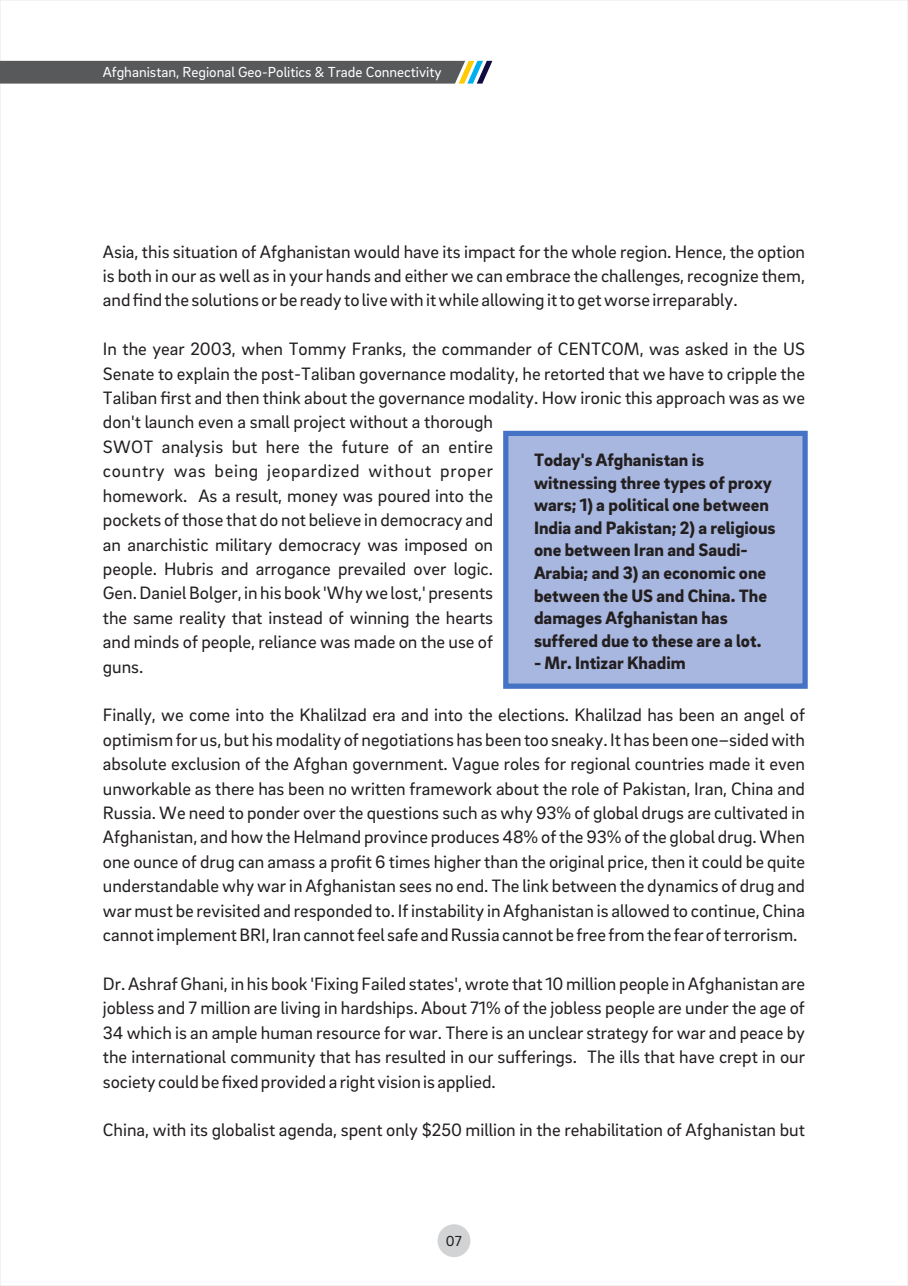
<style>
.page{position:relative;width:908px;height:1286px;background:#fff}
.page>*{position:absolute;margin:0;border:0;box-sizing:border-box;transform-origin:0 0}
.t1{font:18.38px/24.3px "Brix Sans";color:#231f20;text-align:justify}
.t2{font:900 18.38px/22.6px "Brix Sans";color:#231f20}
.t3{font:14.88px "Brix Sans";color:#fff}
.t4{font:14.88px "Brix Sans";color:#231f20}
</style>
<div class="page">
<svg style="left:0;top:61px;width:492px;height:23px;background:#5f6262"></svg>
<svg style="left:503px;top:430px;width:305px;height:259px;background:#a1b2dd"></svg>
<div style="left:437px;top:1224px;width:33px;height:32px;background:#d1d3d4;border-radius:50%"></div>
<p class="t3" style="left:103px;top:66px;width:340px">Afghanistan, Regional Geo-Politics &amp; Trade Connectivity</p>
<p class="t1" style="left:103px;top:241px;width:703px">Asia, this situation of Afghanistan would have its impact for the whole region. Hence, the option is both in our as well as in your hands and either we can embrace the challenges, recognize them, and find the solutions or be ready to live with it while allowing it to get worse irreparably.</p>
<p class="t1" style="left:103px;top:338px;width:703px;text-align:left">In the year 2003, when Tommy Franks, the commander of CENTCOM, was asked in the US Senate to explain the post-Taliban governance modality, he retorted that we have to cripple the Taliban first and then think about the governance modality. How ironic this approach was as we don't launch even a small project without a thorough<br>SWOT analysis but here the future of an entire<br>country was being jeopardized without proper<br>homework. As a result, money was poured into the<br>pockets of those that do not believe in democracy and<br>an anarchistic military democracy was imposed on<br>people. Hubris and arrogance prevailed over logic.<br>Gen. Daniel Bolger, in his book 'Why we lost,' presents<br>the same reality that instead of winning the hearts<br>and minds of people, reliance was made on the use of<br>guns.</p>
<p class="t1" style="left:103px;top:704px;width:703px">Finally, we come into the Khalilzad era and into the elections. Khalilzad has been an angel of optimism for us, but his modality of negotiations has been too sneaky. It has been one–sided with absolute exclusion of the Afghan government. Vague roles for regional countries made it even unworkable as there has been no written framework about the role of Pakistan, Iran, China and Russia. We need to ponder over the questions such as why 93% of global drugs are cultivated in Afghanistan, and how the Helmand province produces 48% of the 93% of the global drug. When one ounce of drug can amass a profit 6 times higher than the original price, then it could be quite understandable why war in Afghanistan sees no end. The link between the dynamics of drug and war must be revisited and responded to. If instability in Afghanistan is allowed to continue, China cannot implement BRI, Iran cannot feel safe and Russia cannot be free from the fear of terrorism.</p>
<p class="t1" style="left:103px;top:973px;width:703px">Dr. Ashraf Ghani, in his book 'Fixing Failed states', wrote that 10 million people in Afghanistan are jobless and 7 million are living in hardships. About 71% of the jobless people are under the age of 34 which is an ample human resource for war. There is an unclear strategy for war and peace by the international community that has resulted in our sufferings. The ills that have crept in our society could be fixed provided a right vision is applied.</p>
<p class="t1" style="left:103px;top:1119px;width:703px">China, with its globalist agenda, spent only $250 million in the rehabilitation of Afghanistan but</p>
<p class="t2" style="left:534px;top:450px;width:243px">Today's Afghanistan is witnessing three types of proxy wars; 1) a political one between<br>India and Pakistan; 2) a religious one between Iran and Saudi-<br>Arabia; and 3) an economic one between the US and China. The damages Afghanistan has suffered due to these are a lot.</p>
<p class="t2" style="left:534px;top:653px;width:153px">- Mr. Intizar Khadim</p>
<p class="t4" style="left:445px;top:1234px;width:17px">07</p>
</div>
